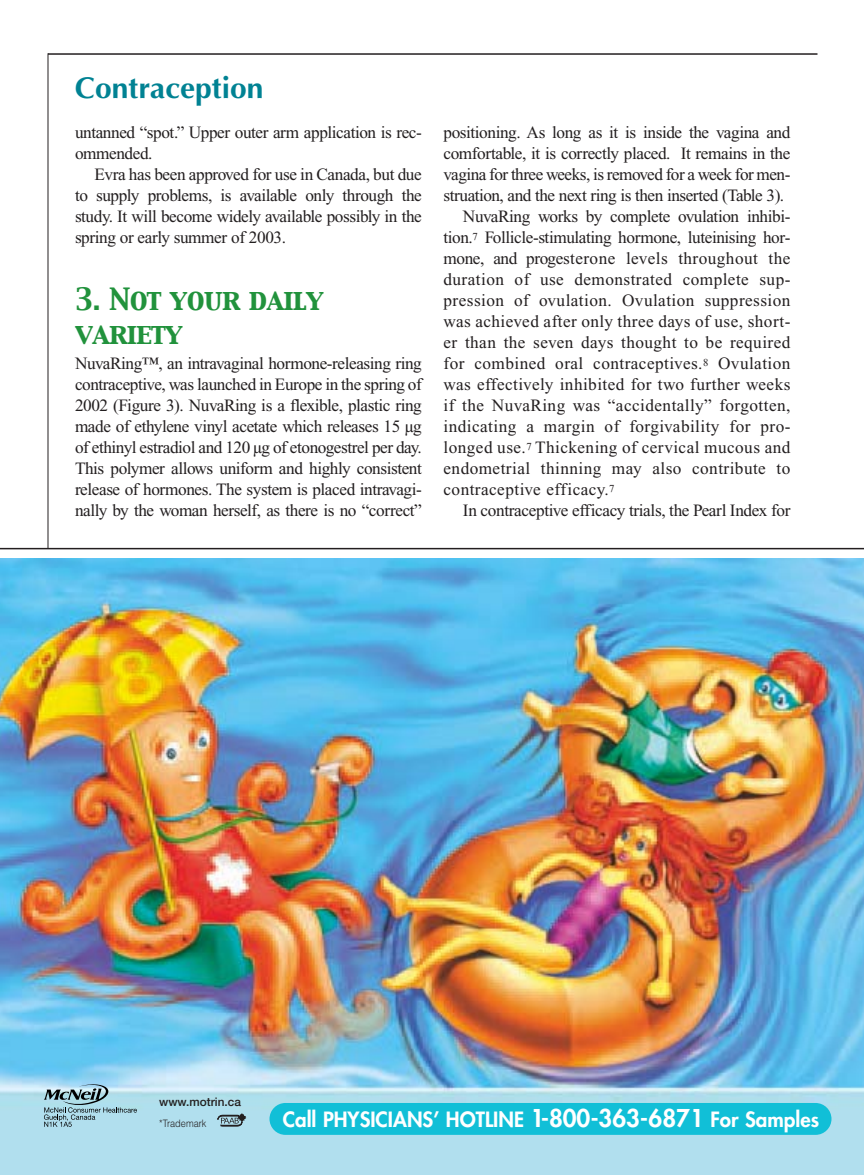
<style>
.page{position:relative;width:864px;height:1175px;background:#fff}
.page>*{position:absolute;margin:0;border:0;box-sizing:border-box;transform-origin:0 0}
.t1{font:700 30px "Optima";color:#008293}
.t2{font:27px/33.8px "Capitals";letter-spacing:-.035em;color:#21923c}
.t3{font:800 20.55px "Futura";color:#fff}
.t4{font:17.25px/21px "Times New Roman";letter-spacing:-.01em;color:#231f20;text-align:justify}
.t5{font:17.25px "Times New Roman";letter-spacing:.025em;color:#231f20}
.t6{font:17.25px "Times New Roman";letter-spacing:-.03em;color:#231f20}
.t7{font:500 11.85px "Helvetica Neue";color:#231f20}
.t8{font:300 10.2px "Helvetica";color:#231f20;scale:.9 1}
.s1{font-size:23.85px}
</style>
<div class="page">
<hr style="left:48px;top:53px;width:770px;height:2px;background:#231f20">
<hr style="left:48px;top:53px;width:1px;height:1030px;background:#231f20">
<img style="left:0;top:559px;width:864px;height:615px">
<svg style="left:44px;top:1083px;width:93px;height:43px;background:#98bdc9"></svg>
<svg style="left:218px;top:1113px;width:28px;height:13px"></svg>
<div style="left:270px;top:1103px;width:561px;height:31px;background:#11bfd7;border-radius:16px"></div>
<h1 class="t1" style="left:75px;top:75px;width:190px">Contraception</h1>
<p class="t4" style="left:75px;top:123px;width:348px">untanned “spot.” Upper outer arm application is rec&shy;ommended.</p>
<p class="t4" style="left:75px;top:165px;width:348px;text-indent:19px">Evra has been approved for use in Canada, but due to supply problems, is available only through the study. It will become widely available possibly in the spring or early summer of 2003.</p>
<h2 class="t2" style="left:75px;top:283px;width:250px">3. Not your daily variety</h2>
<p class="t4" style="left:75px;top:354px;width:348px">NuvaRing™, an intravaginal hormone-releasing ring contraceptive, was launched in Europe in the spring of 2002 (Figure 3). NuvaRing is a flexible, plastic ring made of ethylene vinyl acetate which releases 15 µg of ethinyl estradiol and 120 µg of etonogestrel per day.<br>This polymer allows uniform and highly consistent release of hormones. The system is placed intravagi&shy;nally by the woman herself, as there is no “correct”</p>
<p class="t4" style="left:444px;top:123px;width:348px">positioning. As long as it is inside the vagina and</p>
<p class="t4" style="left:444px;top:144px;width:348px">comfortable, it is correctly placed. It remains in the</p>
<p class="t6" style="left:444px;top:168px;width:348px">vagina for three weeks, is removed for a week for men-</p>
<p class="t6" style="left:444px;top:189px;width:342px">struation, and the next ring is then inserted (Table 3).</p>
<p class="t4" style="left:463px;top:207px;width:329px">NuvaRing works by complete ovulation inhibi-</p>
<p class="t4" style="left:444px;top:228px;width:348px">tion.<sup>7</sup> Follicle-stimulating hormone, luteinising hor-</p>
<p class="t5" style="left:444px;top:252px;width:348px">mone, and progesterone levels throughout the</p>
<p class="t5" style="left:444px;top:273px;width:348px">duration of use demonstrated complete sup-</p>
<p class="t5" style="left:444px;top:294px;width:348px">pression of ovulation. Ovulation suppression</p>
<p class="t5" style="left:444px;top:315px;width:348px">was achieved after only three days of use, short-</p>
<p class="t5" style="left:444px;top:336px;width:348px">er than the seven days thought to be required</p>
<p class="t5" style="left:444px;top:357px;width:348px">for combined oral contraceptives.<sup>8</sup> Ovulation</p>
<p class="t5" style="left:444px;top:378px;width:348px">was effectively inhibited for two further weeks</p>
<p class="t5" style="left:444px;top:399px;width:348px">if the NuvaRing was “accidentally” forgotten,</p>
<p class="t5" style="left:444px;top:420px;width:348px">indicating a margin of forgivability for pro-</p>
<p class="t5" style="left:444px;top:441px;width:348px">longed use.<sup>7</sup> Thickening of cervical mucous and</p>
<p class="t5" style="left:444px;top:462px;width:348px">endometrial thinning may also contribute to</p>
<p class="t5" style="left:444px;top:483px;width:172px">contraceptive efficacy.<sup>7</sup></p>
<p class="t4" style="left:463px;top:501px;width:329px">In contraceptive efficacy trials, the Pearl Index for</p>
<p class="t7" style="left:159px;top:1097px;width:83px">www.motrin.ca</p>
<p class="t8" style="left:159px;top:1119px;width:54px">*Trademark</p>
<p class="t3" style="left:283px;top:1109px;width:538px">Call PHYSICIANS’ HOTLINE <span class="s1">1-800-363-6871</span> For Samples</p>
</div>
